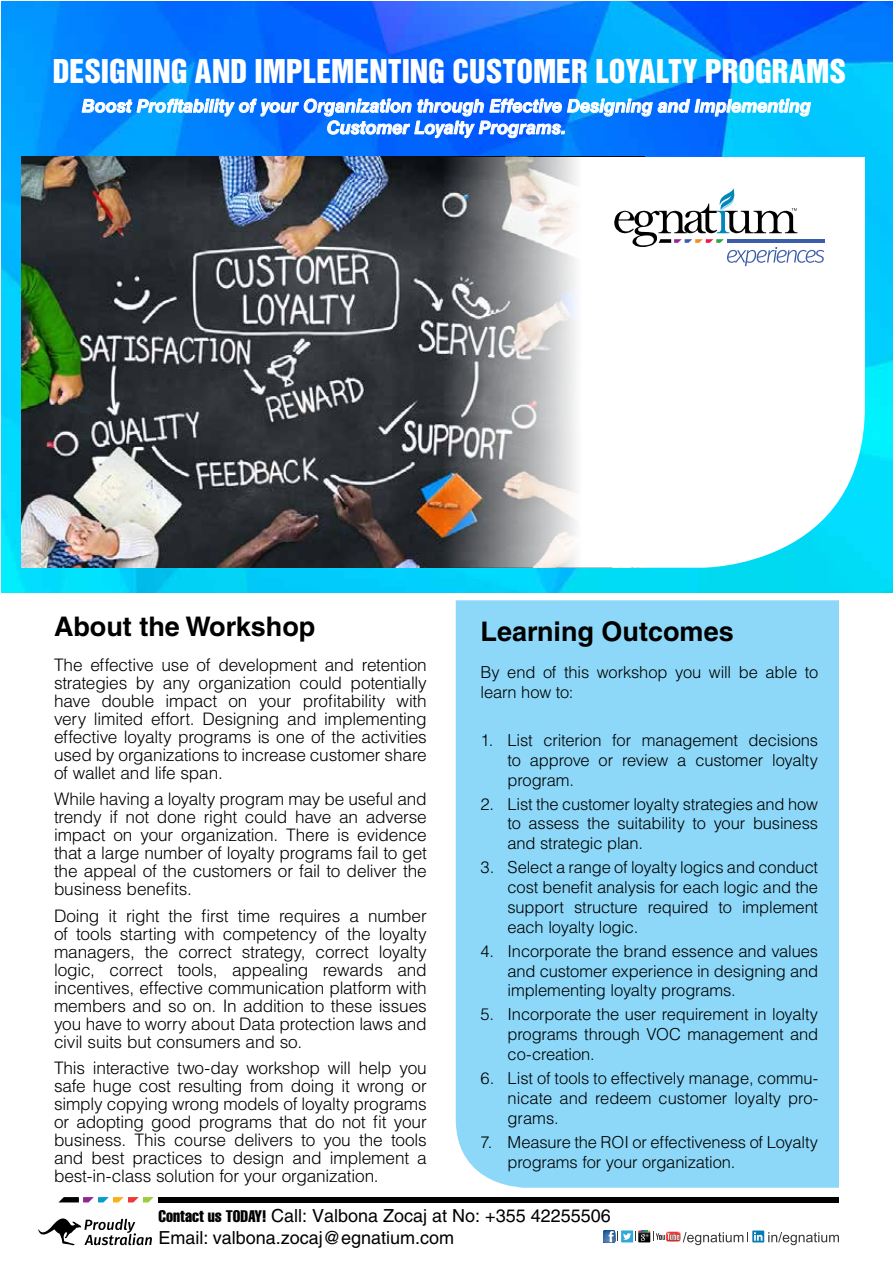
<style>
.page{position:relative;width:893px;height:1263px;background:#fff}
.page>*{position:absolute;margin:0;border:0;box-sizing:border-box;transform-origin:0 0}
.t1{font:30px "Helvetica Inserat LT Std";color:#fff}
.t2{font:700 27px "Helvetica LT Std";color:#000}
.t3{font:italic 700 18px/21.6px "Helvetica LT Std";letter-spacing:-.005em;color:#fff;text-align:center}
.t4{font:18px/21.6px "Helvetica LT Std";color:#000}
.t5{font:300 17.25px/18px "Helvetica LT Std";letter-spacing:-.01em;color:#000;text-align:justify}
.t6{font:300 16.5px/19.8px "Helvetica LT Std";letter-spacing:-.01em;color:#000;text-align:justify}
.s1{font-family:"Helvetica LT Std Comp";font-size:16.5px}
</style>
<div class="page">
<img style="left:1px;top:1px;width:892px;height:592px">
<img style="left:22px;top:157px;width:378px;height:411px">
<svg style="left:81px;top:98px;width:730px;height:40px;background:#2c92fd"></svg>
<svg style="left:400px;top:157px;width:465px;height:411px"></svg>
<div style="left:456px;top:600px;width:383px;height:588px;background:#8dd8f8"></div>
<svg style="left:614px;top:188px;width:210px;height:78px"></svg>
<hr style="left:727px;top:239px;width:97px;height:4px;background:#3c5daa">
<svg style="left:752px;top:1230px;width:12px;height:12px"></svg>
<svg style="left:754px;top:1232px;width:8px;height:9px"></svg>
<svg style="left:603px;top:1230px;width:145px;height:15px"></svg>
<svg style="left:768px;top:1232px;width:71px;height:13px"></svg>
<div style="left:158px;top:1197px;width:681px;height:5px;background:#000"></div>
<svg style="left:59px;top:1197px;width:95px;height:5px"></svg>
<svg style="left:38px;top:1218px;width:114px;height:27px"></svg>
<h1 class="t1" style="left:53px;top:53px;width:795px">DESIGNING AND IMPLEMENTING CUSTOMER LOYALTY PROGRAMS</h1>
<p class="t3" style="left:82px;top:95px;width:731px">Boost Profitability of your Organization through Effective Designing and Implementing<br>Customer Loyalty Programs.</p>
<h2 class="t2" style="left:54px;top:610px;width:263px">About the Workshop</h2>
<p class="t5" style="left:54px;top:655px;width:374px">The effective use of development and retention strategies by any organization could potentially have double impact on your profitability with very limited effort. Designing and implementing effective loyalty programs is one of the activities used by organizations to increase customer share of wallet and life span.</p>
<p class="t5" style="left:54px;top:790px;width:374px">While having a loyalty program may be useful and trendy if not done right could have an adverse impact on your organization. There is evidence that a large number of loyalty programs fail to get the appeal of the customers or fail to deliver the business benefits.</p>
<p class="t5" style="left:54px;top:906px;width:374px">Doing it right the first time requires a number of tools starting with competency of the loyalty managers, the correct strategy, correct loyalty logic, correct tools, appealing rewards and incentives, effective communication platform with members and so on. In addition to these issues you have to worry about Data protection laws and civil suits but consumers and so.</p>
<p class="t5" style="left:54px;top:1059px;width:374px">This interactive two-day workshop will help you safe huge cost resulting from doing it wrong or simply copying wrong models of loyalty programs or adopting good programs that do not fit your business. This course delivers to you the tools and best practices to design and implement a best-in-class solution for your organization.</p>
<h2 class="t2" style="left:480px;top:615px;width:255px">Learning Outcomes</h2>
<p class="t6" style="left:480px;top:662px;width:339px">By end of this workshop you will be able to learn how to:</p>
<p class="t6" style="left:507px;top:730px;width:312px;text-indent:-27px">1. List criterion for management decisions to approve or review a customer loyalty program.</p>
<p class="t6" style="left:507px;top:794px;width:312px;text-indent:-27px">2. List the customer loyalty strategies and how to assess the suitability to your business and strategic plan.</p>
<p class="t6" style="left:507px;top:857px;width:312px;text-indent:-27px">3. Select a range of loyalty logics and conduct cost benefit analysis for each logic and the support structure required to implement each loyalty logic.</p>
<p class="t6" style="left:507px;top:941px;width:312px;text-indent:-27px">4. Incorporate the brand essence and values and customer experience in designing and implementing loyalty programs.</p>
<p class="t6" style="left:507px;top:1004px;width:312px;text-indent:-27px">5. Incorporate the user requirement in loyalty programs through VOC management and co-creation.</p>
<p class="t6" style="left:507px;top:1068px;width:312px;text-indent:-27px">6. List of tools to effectively manage, commu&shy;nicate and redeem customer loyalty pro&shy;grams.</p>
<p class="t6" style="left:507px;top:1132px;width:312px;text-indent:-27px">7. Measure the ROI or effectiveness of Loyalty programs for your organization.</p>
<p class="t4" style="left:159px;top:1205px;width:454px"><span class="s1">Contact us TODAY!</span> Call: Valbona Zocaj at No: +355 42255506<br>Email: valbona.zocaj@egnatium.com</p>
</div>
